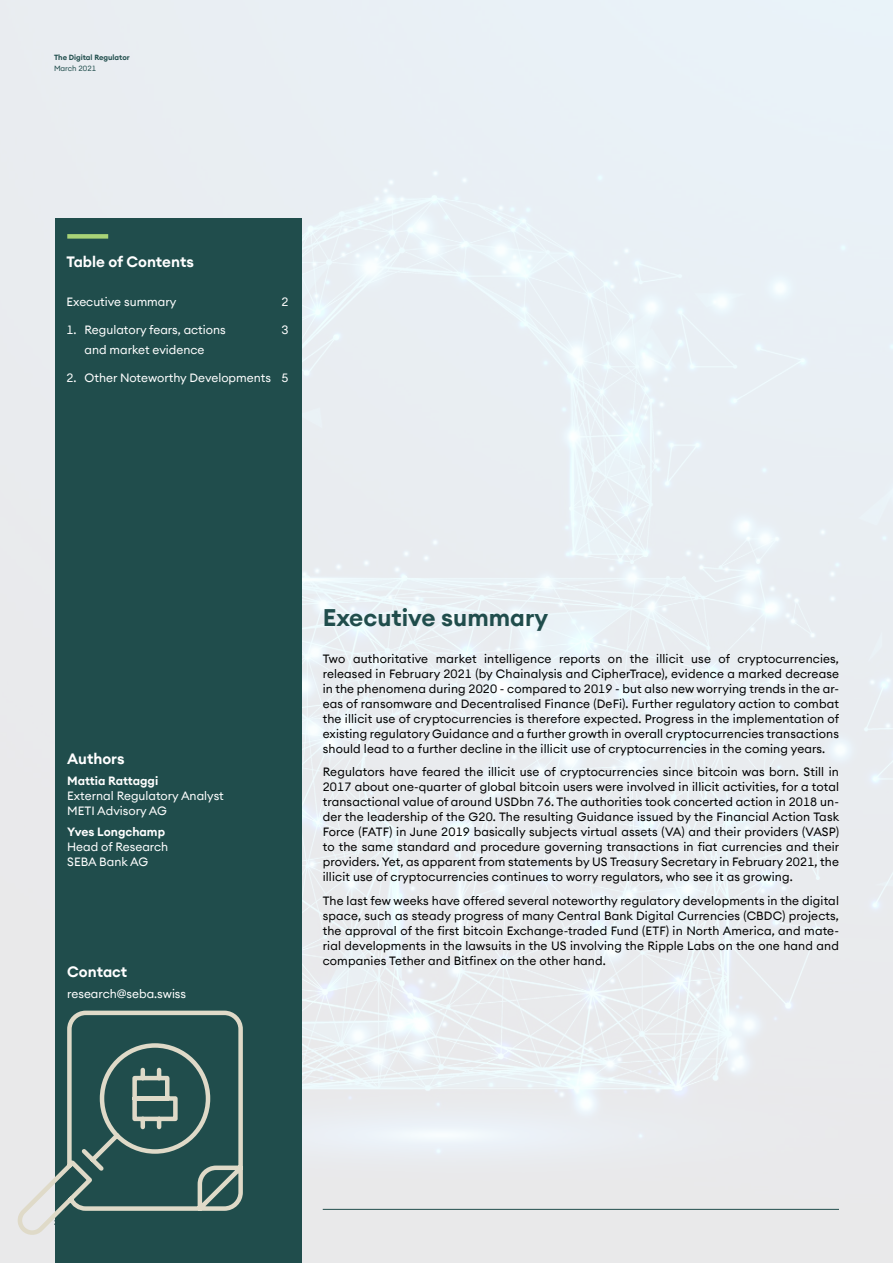
<style>
.page{position:relative;width:893px;height:1263px;background:#e9eef2}
.page>*{position:absolute;margin:0;border:0;box-sizing:border-box;transform-origin:0 0}
.t1{font:600 24px "Seba Euclid";color:#204d4c}
.t2{font:600 15px "Seba Euclid";color:#fff}
.t3{font:12px/15px "Seba Euclid";letter-spacing:.01em;color:#000;text-align:justify}
.t4{font:12px/15px "Seba Euclid";color:#fff}
.t5{font:600 12px "Seba Euclid";color:#fff}
.t6{font:600 7.5px "Seba Euclid";color:#204d4c}
.t7{font:7.5px "Seba Euclid";color:#204d4c}
</style>
<div class="page">
<div style="left:55px;top:218px;width:246px;height:1045px;background:#204d4c"></div>
<div style="left:67px;top:234px;width:41px;height:5px;background:#a9d377"></div>
<hr style="left:323px;top:1209px;width:516px;height:1px;background:#204d4c">
<svg style="left:17px;top:1008px;width:226px;height:232px"></svg>
<p class="t6" style="left:54px;top:53px;width:77px">The Digital Regulator</p>
<p class="t7" style="left:54px;top:63px;width:44px">March 2021</p>
<p class="t2" style="left:67px;top:252px;width:129px">Table of Contents</p>
<p class="t4" style="left:67px;top:294px;width:111px">Executive summary</p>
<p class="t4" style="left:282px;top:294px;width:9px">2</p>
<p class="t4" style="left:67px;top:322px;width:161px">1. Regulatory fears, actions</p>
<p class="t4" style="left:282px;top:322px;width:9px">3</p>
<p class="t4" style="left:85px;top:342px;width:122px">and market evidence</p>
<p class="t4" style="left:67px;top:370px;width:224px">2. Other Noteworthy Developments 5</p>
<p class="t2" style="left:67px;top:749px;width:59px">Authors</p>
<p class="t5" style="left:67px;top:773px;width:93px">Mattia Rattaggi</p>
<p class="t4" style="left:67px;top:788px;width:158px">External Regulatory Analyst<br>METI Advisory AG</p>
<p class="t5" style="left:67px;top:824px;width:99px">Yves Longchamp</p>
<p class="t4" style="left:67px;top:839px;width:102px">Head of Research<br>SEBA Bank AG</p>
<p class="t2" style="left:67px;top:961px;width:62px">Contact</p>
<p class="t4" style="left:67px;top:986px;width:120px">research@seba.swiss</p>
<p class="t6" style="left:54px;top:1217px;width:6px">2</p>
<h1 class="t1" style="left:323px;top:602px;width:227px">Executive summary</h1>
<p class="t3" style="left:323px;top:651px;width:518px">Two authoritative market intelligence reports on the illicit use of cryptocurrencies, released in February 2021 (by Chainalysis and CipherTrace), evidence a marked decrease in the phenomena during 2020 - compared to 2019 - but also new worrying trends in the ar&shy;eas of ransomware and Decentralised Finance (DeFi). Further regulatory action to combat the illicit use of cryptocurrencies is therefore expected. Progress in the implementation of existing regulatory Guidance and a further growth in overall cryptocurrencies transactions should lead to a further decline in the illicit use of cryptocurrencies in the coming years.</p>
<p class="t3" style="left:323px;top:764px;width:518px">Regulators have feared the illicit use of cryptocurrencies since bitcoin was born. Still in 2017 about one-quarter of global bitcoin users were involved in illicit activities, for a total transactional value of around USDbn 76. The authorities took concerted action in 2018 un&shy;der the leadership of the G20. The resulting Guidance issued by the Financial Action Task Force (FATF) in June 2019 basically subjects virtual assets (VA) and their providers (VASP) to the same standard and procedure governing transactions in fiat currencies and their providers. Yet, as apparent from statements by US Treasury Secretary in February 2021, the illicit use of cryptocurrencies continues to worry regulators, who see it as growing.</p>
<p class="t3" style="left:323px;top:893px;width:518px">The last few weeks have offered several noteworthy regulatory developments in the digital space, such as steady progress of many Central Bank Digital Currencies (CBDC) projects, the approval of the first bitcoin Exchange-traded Fund (ETF) in North America, and mate&shy;rial developments in the lawsuits in the US involving the Ripple Labs on the one hand and companies Tether and Bitfinex on the other hand.</p>
</div>
